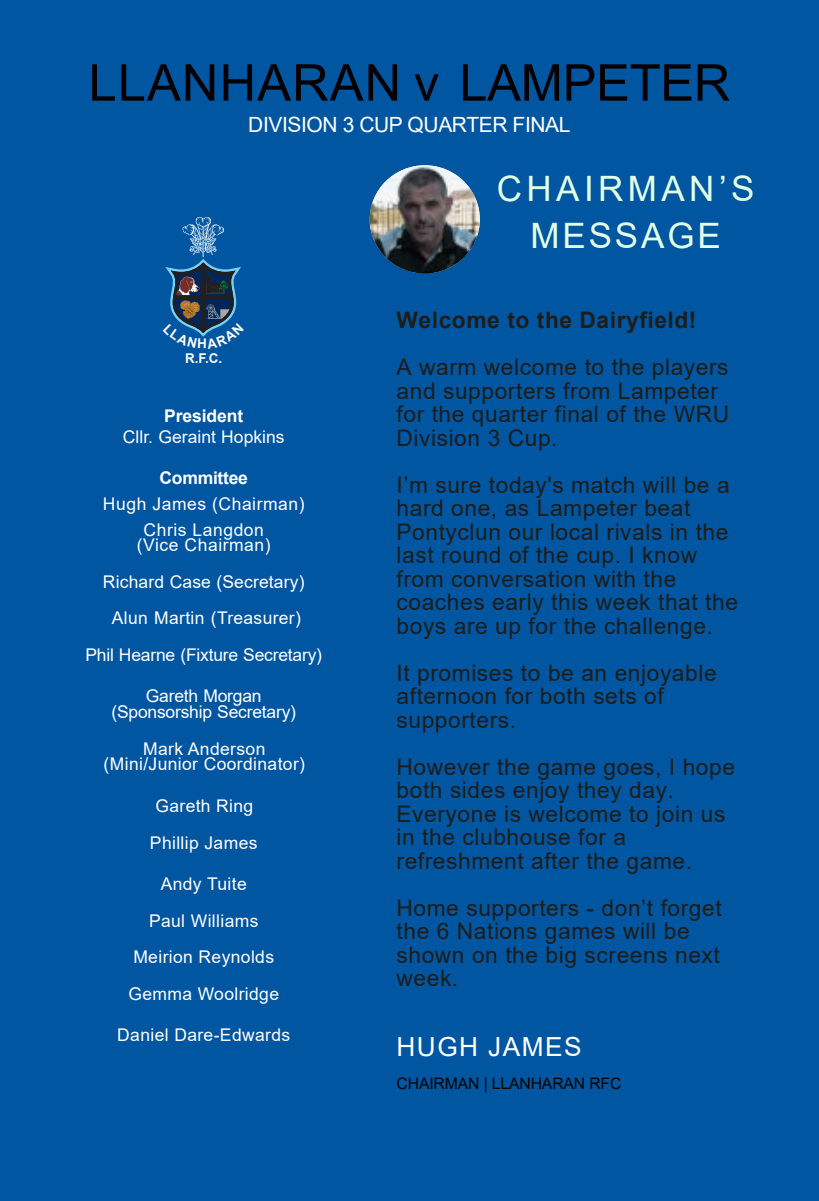
<style>
.page{position:relative;width:819px;height:1201px;background:#0056a1}
.page>*{position:absolute;margin:0;border:0;box-sizing:border-box;transform-origin:0 0}
.t1{font:50.75px "Arial";letter-spacing:.02em;color:#050001}
.t2{font:35px/47.2px "Arial";letter-spacing:.125em;color:#e2ffe6;text-align:center}
.t3{font:26.25px "Arial";letter-spacing:.055em;color:#fff}
.t4{font:22.75px/23.4px "Arial";letter-spacing:.025em;color:#1d1d1b}
.t5{font:700 22.75px "Arial";letter-spacing:.025em;color:#1d1d1b}
.t6{font:21px "Arial";letter-spacing:-.02em;color:#fff}
.t7{font:17.5px/36.6px "Arial";letter-spacing:.02em;color:#fff;text-align:center}
.t8{font:17.5px/15.8px "Arial";letter-spacing:-.01em;color:#fff;text-align:center}
.t9{font:17.5px "Arial";color:#fff}
.t10{font:700 17.5px "Arial";letter-spacing:-.01em;color:#fff}
.t11{font:15.75px "Arial";letter-spacing:-.01em;color:#040300}
.t12{font:700 13.47px "Arial";color:#fcfcfc}
</style>
<div class="page">
<img style="left:370px;top:165px;width:110px;height:108px;border-radius:50%">
<svg style="left:165px;top:217px;width:76px;height:120px"></svg>
<h1 class="t1" style="left:88px;top:64px;width:643px">LLANHARAN v LAMPETER</h1>
<p class="t6" style="left:248px;top:116px;width:324px">DIVISION 3 CUP QUARTER FINAL</p>
<p class="t12" style="left:185px;top:353px;width:39px">R.F.C.</p>
<p class="t10" style="left:164px;top:409px;width:81px">President</p>
<p class="t9" style="left:123px;top:430px;width:163px">Cllr. Geraint Hopkins</p>
<p class="t10" style="left:159px;top:471px;width:90px">Committee</p>
<p class="t7" style="left:103px;top:492px;width:203px;line-height:25.7px">Hugh James (Chairman)<br>Chris Langdon</p>
<p class="t7" style="left:85px;top:528px;width:238px">(Vice Chairman)<br>Richard Case (Secretary)<br>Alun Martin (Treasurer)<br>Phil Hearne (Fixture Secretary)</p>
<p class="t8" style="left:111px;top:690px;width:186px">Gareth Morgan (Sponsorship Secretary)</p>
<p class="t7" style="left:104px;top:742px;width:203px;line-height:15.8px">Mark Anderson (Mini/Junior Coordinator)</p>
<p class="t7" style="left:150px;top:789px;width:109px">Gareth Ring<br>Phillip James</p>
<p class="t7" style="left:128px;top:867px;width:152px">Andy Tuite<br>Paul Williams<br>Meirion Reynolds<br>Gemma Woolridge</p>
<p class="t7" style="left:117px;top:1018px;width:174px">Daniel Dare-Edwards</p>
<h2 class="t2" style="left:497px;top:168px;width:259px">CHAIRMAN’S<br>MESSAGE</h2>
<p class="t5" style="left:396px;top:311px;width:301px">Welcome to the Dairyfield!</p>
<p class="t4" style="left:396px;top:357px;width:334px">A warm welcome to the players and supporters from Lampeter for the quarter final of the WRU<br>Division 3 Cup.</p>
<p class="t4" style="left:396px;top:475px;width:343px">I’m sure today's match will be a hard one, as Lampeter beat<br>Pontyclun our local rivals in the last round of the cup. I know from conversation with the coaches early this week that the boys are up for the challenge.</p>
<p class="t4" style="left:396px;top:663px;width:322px">It promises to be an enjoyable afternoon for both sets of supporters.</p>
<p class="t4" style="left:396px;top:757px;width:340px">However the game goes, I hope both sides enjoy they day.<br>Everyone is welcome to join us in the clubhouse for a refreshment after the game.</p>
<p class="t4" style="left:396px;top:898px;width:327px">Home supporters - don’t forget the 6 Nations games will be shown on the big screens next week.</p>
<p class="t3" style="left:396px;top:1037px;width:186px">HUGH JAMES</p>
<p class="t11" style="left:396px;top:1077px;width:226px">CHAIRMAN | LLANHARAN RFC</p>
</div>
